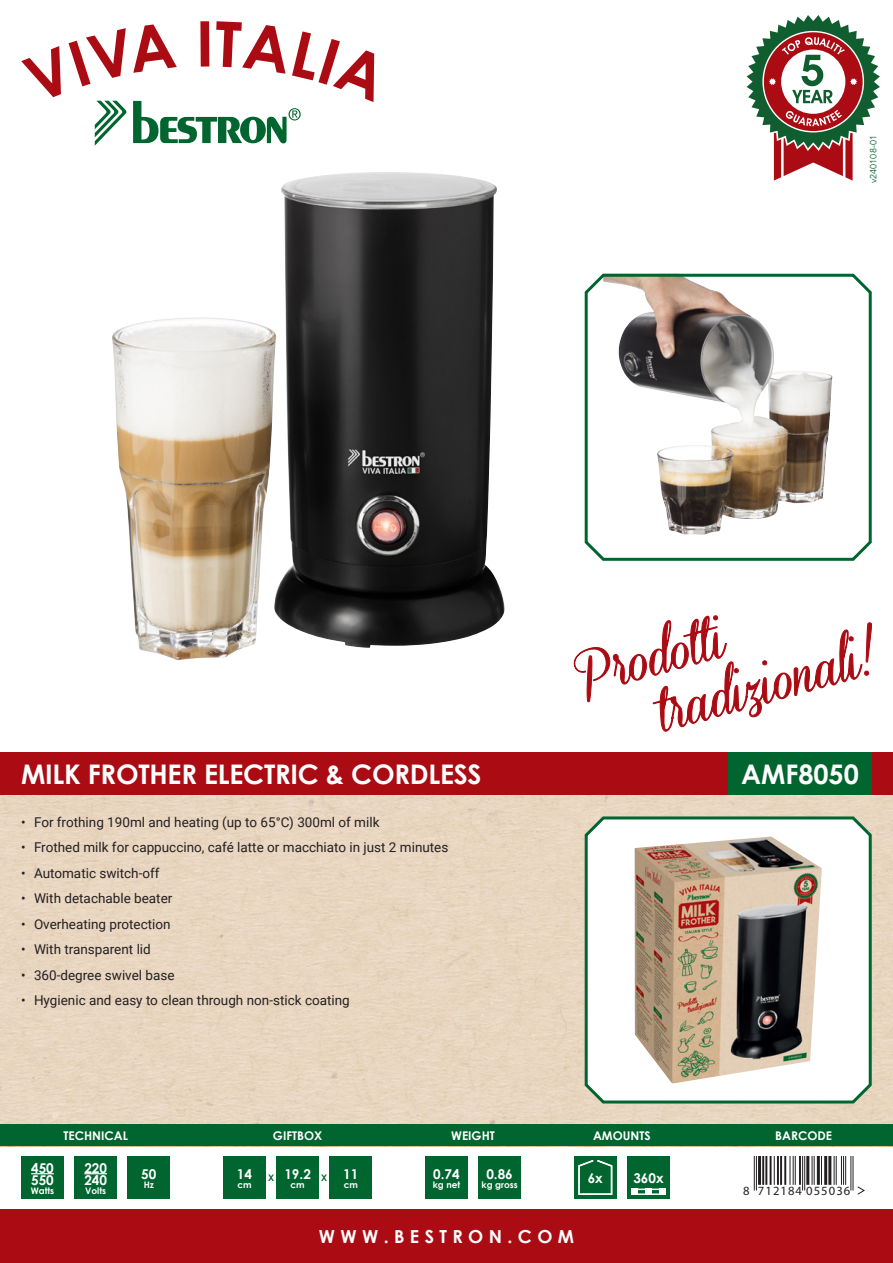
<style>
.page{position:relative;width:893px;height:1263px;background:#fff}
.page>*{position:absolute;margin:0;border:0;box-sizing:border-box;transform-origin:0 0}
.Alineastijl_1{font:700 27px "Century Gothic";letter-spacing:-.01em;color:#fff}
.t1{font:700 18px "Century Gothic";letter-spacing:.3em;color:#fff}
.t2{font:13.5px "Roboto";color:#231f20}
.t3{font:700 13.5px "Century Gothic";color:#fff}
.t4{font:12.6px "Helvetica";letter-spacing:.085em;color:#231f20}
.t5{font:700 12px "Century Gothic";color:#fff}
.t6{font:700 9px "Century Gothic";color:#fff}
.t7{font:9px "Avenir LT Std";color:#00652e}
.t8{font:700 9px "Century Gothic";color:#00652e}
</style>
<div class="page">
<div style="left:0;top:795px;width:893px;height:351px;background:#e9d6c0"></div>
<svg style="left:747px;top:15px;width:133px;height:166px"></svg>
<div style="left:128px;top:1157px;width:42px;height:42px;background:#00652e"></div>
<div style="left:223px;top:1157px;width:43px;height:42px;background:#00652e"></div>
<div style="left:276px;top:1157px;width:43px;height:42px;background:#00652e"></div>
<div style="left:330px;top:1157px;width:42px;height:42px;background:#00652e"></div>
<div style="left:425px;top:1157px;width:43px;height:42px;background:#00652e"></div>
<div style="left:478px;top:1157px;width:43px;height:42px;background:#00652e"></div>
<div style="left:574px;top:1157px;width:43px;height:42px;background:#00652e"></div>
<div style="left:627px;top:1157px;width:43px;height:42px;background:#00652e"></div>
<div style="left:21px;top:1157px;width:43px;height:42px;background:#00652e"></div>
<div style="left:74px;top:1157px;width:43px;height:42px;background:#00652e"></div>
<div style="left:631px;top:1188px;width:34px;height:7px;border:2px solid #fff"></div>
<div style="left:631px;top:1188px;width:7px;height:7px;background:#fff"></div>
<div style="left:659px;top:1188px;width:6px;height:7px;background:#fff"></div>
<div style="left:645px;top:1188px;width:7px;height:7px;background:#fff"></div>
<div style="left:0;top:1210px;width:893px;height:53px;background:#ab0b13"></div>
<svg style="left:578px;top:1160px;width:35px;height:35px"></svg>
<div style="left:0;top:1125px;width:893px;height:21px;background:#00652e"></div>
<div style="left:0;top:753px;width:893px;height:42px;background:#ab0b13"></div>
<svg style="left:574px;top:615px;width:298px;height:117px"></svg>
<svg style="left:21px;top:21px;width:353px;height:125px"></svg>
<img style="left:112px;top:172px;width:393px;height:488px">
<svg style="left:753px;top:1157px;width:101px;height:34px"></svg>
<hr style="left:756px;top:1157px;width:1px;height:33px;background:#231f20">
<hr style="left:754px;top:1157px;width:1px;height:33px;background:#231f20">
<hr style="left:758px;top:1157px;width:3px;height:28px;background:#231f20">
<hr style="left:765px;top:1157px;width:2px;height:28px;background:#231f20">
<hr style="left:762px;top:1157px;width:2px;height:28px;background:#231f20">
<svg style="left:770px;top:1157px;width:5px;height:28px"></svg>
<hr style="left:784px;top:1157px;width:2px;height:28px;background:#231f20">
<hr style="left:780px;top:1157px;width:2px;height:28px;background:#231f20">
<hr style="left:777px;top:1157px;width:2px;height:28px;background:#231f20">
<svg style="left:789px;top:1157px;width:7px;height:28px"></svg>
<hr style="left:799px;top:1157px;width:2px;height:28px;background:#231f20">
<hr style="left:804px;top:1157px;width:1px;height:33px;background:#231f20">
<hr style="left:802px;top:1157px;width:1px;height:33px;background:#231f20">
<hr style="left:806px;top:1157px;width:3px;height:28px;background:#231f20">
<svg style="left:812px;top:1157px;width:3px;height:28px"></svg>
<hr style="left:817px;top:1157px;width:3px;height:28px;background:#231f20">
<svg style="left:821px;top:1157px;width:1px;height:28px"></svg>
<hr style="left:828px;top:1157px;width:3px;height:28px;background:#231f20">
<hr style="left:824px;top:1157px;width:3px;height:28px;background:#231f20">
<hr style="left:852px;top:1157px;width:1px;height:33px;background:#231f20">
<hr style="left:850px;top:1157px;width:1px;height:33px;background:#231f20">
<svg style="left:834px;top:1157px;width:12px;height:28px"></svg>
<svg style="left:857px;top:1186px;width:8px;height:9px"></svg>
<svg style="left:31px;top:1173px;width:23px;height:1px"></svg>
<svg style="left:84px;top:1173px;width:23px;height:1px"></svg>
<div style="left:586px;top:818px;width:284px;height:284px;background:#fff;border-radius:17px"></div>
<img style="left:635px;top:836px;width:187px;height:248px">
<div style="left:585px;top:816px;width:287px;height:287px;border:3px solid #00652e;border-radius:17px"></div>
<img style="left:603px;top:278px;width:230px;height:257px">
<div style="left:585px;top:274px;width:287px;height:287px;border:3px solid #00652e;border-radius:17px"></div>
<div style="left:728px;top:753px;width:144px;height:42px;background:#00652e"></div>
<p class="t7" style="left:868px;top:183px;width:49px;rotate:-90deg">v240108-01</p>
<p class="Alineastijl_1" style="left:21px;top:753px;width:462px">MILK FROTHER ELECTRIC &amp; CORDLESS</p>
<p class="t2" style="left:21px;top:812px;width:360px">• For frothing 190ml and heating (up to 65°C) 300ml of milk</p>
<p class="t2" style="left:21px;top:838px;width:429px">• Frothed milk for cappuccino, café latte or macchiato in just 2 minutes</p>
<p class="t2" style="left:21px;top:863px;width:140px">• Automatic switch-off</p>
<p class="t2" style="left:21px;top:889px;width:153px">• With detachable beater</p>
<p class="t2" style="left:21px;top:914px;width:151px">• Overheating protection</p>
<p class="t2" style="left:21px;top:940px;width:131px">• With transparent lid</p>
<p class="t2" style="left:21px;top:965px;width:155px">• 360-degree swivel base</p>
<p class="t2" style="left:21px;top:991px;width:330px">• Hygienic and easy to clean through non-stick coating</p>
<p class="t3" style="left:31px;top:1157px;width:24px">450</p>
<p class="t3" style="left:31px;top:1169px;width:24px">550</p>
<p class="t6" style="left:31px;top:1183px;width:25px">Watts</p>
<p class="t5" style="left:63px;top:1126px;width:66px">TECHNICAL</p>
<p class="t5" style="left:273px;top:1126px;width:51px">GIFTBOX</p>
<p class="t5" style="left:451px;top:1126px;width:45px">WEIGHT</p>
<p class="t5" style="left:593px;top:1126px;width:59px">AMOUNTS</p>
<p class="t3" style="left:84px;top:1157px;width:24px">220</p>
<p class="t3" style="left:84px;top:1169px;width:24px">240</p>
<p class="t6" style="left:85px;top:1183px;width:22px">Volts</p>
<p class="t3" style="left:141px;top:1163px;width:17px">50</p>
<p class="t6" style="left:144px;top:1177px;width:12px">Hz</p>
<p class="t3" style="left:237px;top:1163px;width:17px">14</p>
<p class="t6" style="left:237px;top:1177px;width:16px">cm</p>
<p class="t3" style="left:284px;top:1163px;width:28px">19.2</p>
<p class="t6" style="left:291px;top:1177px;width:16px">cm</p>
<p class="t8" style="left:268px;top:1171px;width:8px">X</p>
<p class="t8" style="left:321px;top:1171px;width:8px">X</p>
<p class="t3" style="left:343px;top:1163px;width:17px">11</p>
<p class="t6" style="left:344px;top:1177px;width:16px">cm</p>
<p class="t3" style="left:433px;top:1163px;width:28px">0.74</p>
<p class="t6" style="left:433px;top:1177px;width:29px">kg net</p>
<p class="t3" style="left:486px;top:1163px;width:28px">0.86</p>
<p class="t6" style="left:482px;top:1177px;width:38px">kg gross</p>
<p class="t3" style="left:588px;top:1168px;width:17px">6x</p>
<p class="t3" style="left:633px;top:1168px;width:32px">360x</p>
<p class="t1" style="left:319px;top:1223px;width:257px">WWW.BESTRON.COM</p>
<p class="Alineastijl_1" style="left:741px;top:754px;width:119px">AMF8050</p>
<p class="t5" style="left:775px;top:1126px;width:58px">BARCODE</p>
<p class="t4" style="left:743px;top:1183px;width:109px">8 712184 055036</p>
</div>
